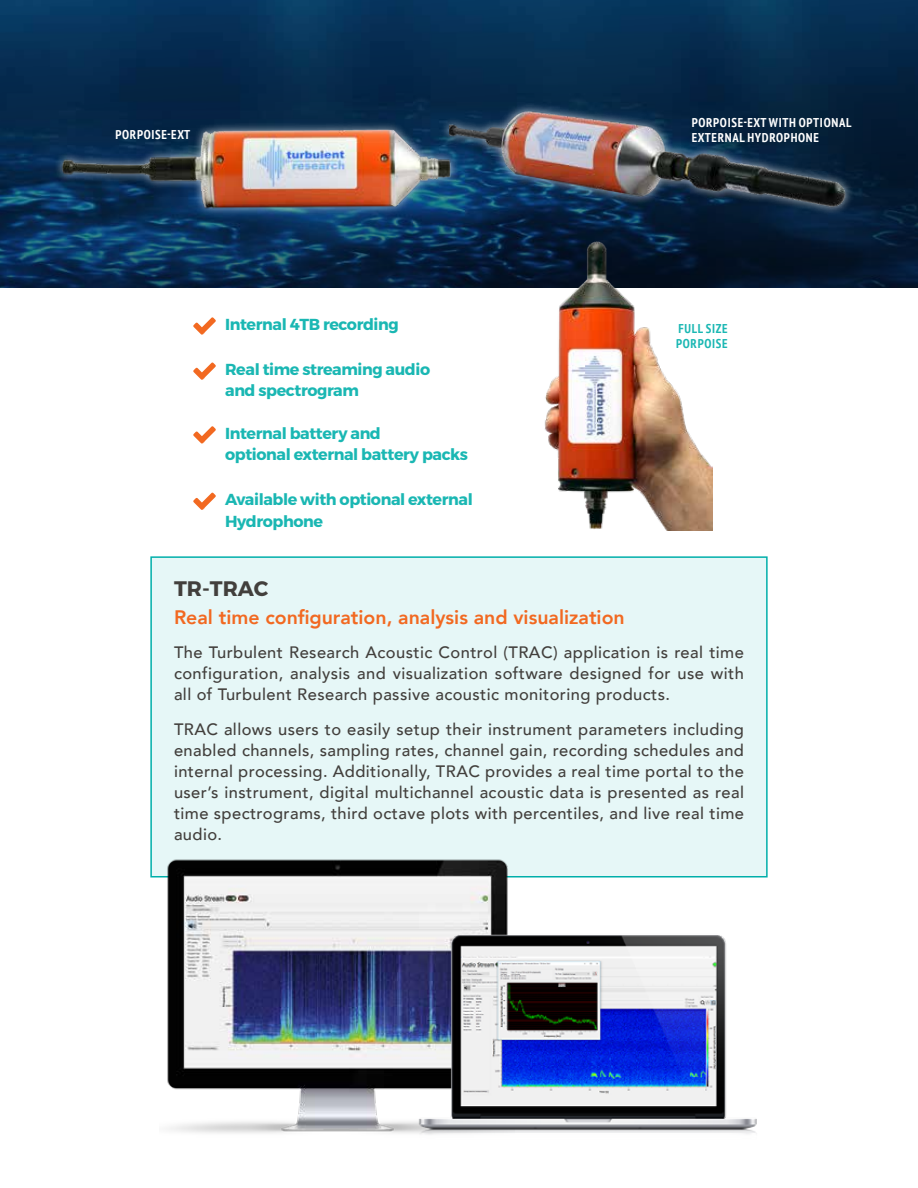
<style>
.page{position:relative;width:918px;height:1188px;background:#fff}
.page>*{position:absolute;margin:0;border:0;box-sizing:border-box;transform-origin:0 0}
.t1{font:700 21px "Montserrat";color:#423f3c}
.t2{font:800 19.5px "Avenir";color:#f26921}
.t3{font:500 16.5px/21px "Avenir";letter-spacing:.025em;color:#423f3c;text-align:justify}
.t4{font:700 15.9px/21.3px "Montserrat";letter-spacing:-.025em;color:#1ab7b3}
.t5{font:700 condensed 12.75px/15.3px "PT Sans";letter-spacing:.055em;color:#fff}
.t6{font:700 condensed 12.75px/15.3px "PT Sans";letter-spacing:.055em;color:#1ab7b3}
</style>
<div class="page">
<svg style="left:0;top:0;width:918px;height:288px;background:#062b4d"></svg>
<div style="left:54px;top:121px;width:406px;height:95px;background:#fff;opacity:.75"></div>
<img style="left:53px;top:118px;width:387px;height:96px">
<div style="left:150px;top:556px;width:618px;height:322px;background:#e6f7f7;border:2px solid #00afaa"></div>
<img style="left:159px;top:859px;width:355px;height:274px">
<svg style="left:193px;top:317px;width:23px;height:18px"></svg>
<svg style="left:193px;top:363px;width:23px;height:17px"></svg>
<svg style="left:193px;top:426px;width:23px;height:18px"></svg>
<svg style="left:193px;top:493px;width:23px;height:17px"></svg>
<div style="left:440px;top:102px;width:414px;height:114px;background:#fff;opacity:.75"></div>
<img style="left:450px;top:91px;width:411px;height:138px">
<img style="left:482px;top:227px;width:230px;height:304px">
<img style="left:398px;top:924px;width:359px;height:211px">
<p class="t5" style="left:116px;top:126px;width:76px">PORPOISE-EXT</p>
<p class="t4" style="left:225px;top:314px;width:175px">Internal 4TB recording</p>
<p class="t4" style="left:225px;top:359px;width:207px">Real time streaming audio and spectrogram</p>
<p class="t4" style="left:225px;top:423px;width:244px">Internal battery and<br>optional external battery packs</p>
<p class="t4" style="left:225px;top:489px;width:249px">Available with optional external<br>Hydrophone</p>
<p class="t5" style="left:692px;top:115px;width:161px">PORPOISE-EXT WITH OPTIONAL<br>EXTERNAL HYDROPHONE</p>
<p class="t6" style="left:676px;top:321px;width:53px">FULL SIZE<br>PORPOISE</p>
<p class="t1" style="left:174px;top:576px;width:96px">TR-TRAC</p>
<p class="t2" style="left:174px;top:602px;width:452px">Real time configuration, analysis and visualization</p>
<p class="t3" style="left:174px;top:641px;width:571px">The Turbulent Research Acoustic Control (TRAC) application is real time configuration, analysis and visualization software designed for use with all of Turbulent Research passive acoustic monitoring products.</p>
<p class="t3" style="left:174px;top:718px;width:572px">TRAC allows users to easily setup their instrument parameters including enabled channels, sampling rates, channel gain, recording schedules and internal processing. Additionally, TRAC provides a real time portal to the user’s instrument, digital multichannel acoustic data is presented as real time spectrograms, third octave plots with percentiles, and live real time audio.</p>
</div>
